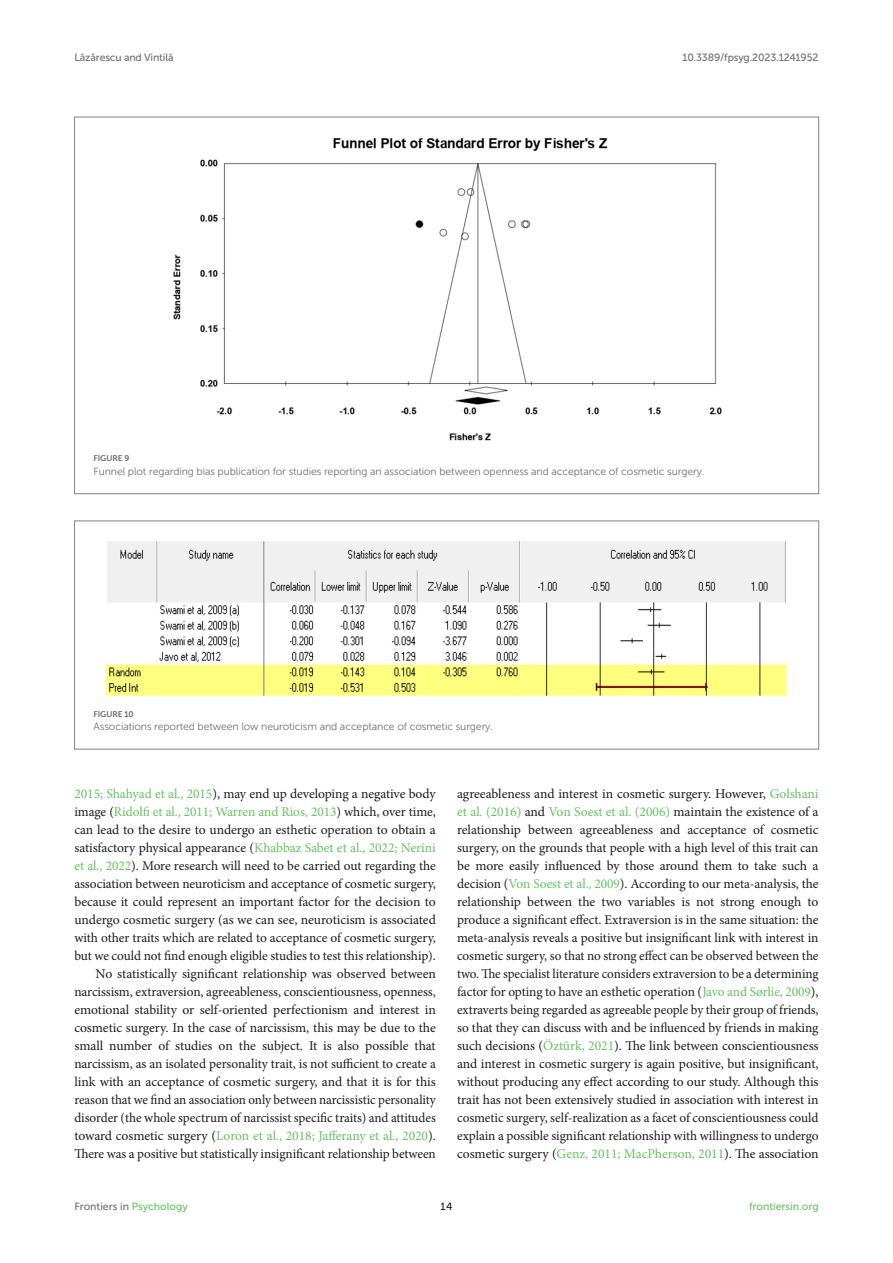
<style>
.page{position:relative;width:893px;height:1263px;background:#fff}
.page>*{position:absolute;margin:0;border:0;box-sizing:border-box;transform-origin:0 0}
.TEXT{font:13.5px/18px "Minion Pro";letter-spacing:-.005em;color:#1b1c1b;text-align:justify}
.FIG_LEG{font:10.5px "Museo Sans 300";letter-spacing:-.01em;color:#706f70}
.t1{font:10.5px "Museo Sans 500";letter-spacing:-.015em;color:#706f70}
.t2{font:10.5px "Museo Sans 500";color:#65c161}
.t3{font:10.5px "Museo Sans 500";color:#1b1c1b}
.FIG_HD{font:8.25px "Museo Sans 700";letter-spacing:-.01em;color:#706f70}
.s1{color:#65c161}
</style>
<div class="page">
<img style="left:173px;top:138px;width:549px;height:303px">
<img style="left:106px;top:541px;width:681px;height:156px">
<p class="t1" style="left:74px;top:51px;width:101px">Lăzărescu and Vintilă</p>
<p class="t1" style="left:682px;top:51px;width:138px">10.3389/fpsyg.2023.1241952</p>
<p class="FIG_HD" style="left:94px;top:454px;width:37px">FIGURE 9</p>
<p class="FIG_LEG" style="left:94px;top:465px;width:612px">Funnel plot regarding bias publication for studies reporting an association between openness and acceptance of cosmetic surgery.</p>
<p class="FIG_HD" style="left:94px;top:709px;width:42px">FIGURE 10</p>
<p class="FIG_LEG" style="left:94px;top:721px;width:401px">Associations reported between low neuroticism and acceptance of cosmetic surgery.</p>
<p class="TEXT" style="left:74px;top:785px;width:363px"><span class="s1">2015; Shahyad et al., 2015</span>), may end up developing a negative body image (<span class="s1">Ridolfi et al., 2011; Warren and Rios, 2013</span>) which, over time, can lead to the desire to undergo an esthetic operation to obtain a satisfactory physical appearance (<span class="s1">Khabbaz Sabet et al., 2022; Nerini et al., 2022</span>). More research will need to be carried out regarding the association between neuroticism and acceptance of cosmetic surgery, because it could represent an important factor for the decision to undergo cosmetic surgery (as we can see, neuroticism is associated with other traits which are related to acceptance of cosmetic surgery, but we could not find enough eligible studies to test this relationship).</p>
<p class="TEXT" style="left:74px;top:965px;width:363px;text-indent:21px">No statistically significant relationship was observed between narcissism, extraversion, agreeableness, conscientiousness, openness, emotional stability or self-oriented perfectionism and interest in cosmetic surgery. In the case of narcissism, this may be due to the small number of studies on the subject. It is also possible that narcissism, as an isolated personality trait, is not sufficient to create a link with an acceptance of cosmetic surgery, and that it is for this reason that we find an association only between narcissistic personality disorder (the whole spectrum of narcissist specific traits) and attitudes toward cosmetic surgery (<span class="s1">Loron et al., 2018; Jafferany et al., 2020</span>).<br>There was a positive but statistically insignificant relationship between</p>
<p class="TEXT" style="left:457px;top:785px;width:363px">agreeableness and interest in cosmetic surgery. However, <span class="s1">Golshani et al. (2016)</span> and <span class="s1">Von Soest et al. (2006)</span> maintain the existence of a relationship between agreeableness and acceptance of cosmetic surgery, on the grounds that people with a high level of this trait can be more easily influenced by those around them to take such a decision (<span class="s1">Von Soest et al., 2009</span>). According to our meta-analysis, the relationship between the two variables is not strong enough to produce a significant effect. Extraversion is in the same situation: the meta-analysis reveals a positive but insignificant link with interest in cosmetic surgery, so that no strong effect can be observed between the two. The specialist literature considers extraversion to be a determining factor for opting to have an esthetic operation (<span class="s1">Javo and Sørlie, 2009</span>), extraverts being regarded as agreeable people by their group of friends, so that they can discuss with and be influenced by friends in making such decisions (<span class="s1">Öztürk, 2021</span>). The link between conscientiousness and interest in cosmetic surgery is again positive, but insignificant, without producing any effect according to our study. Although this trait has not been extensively studied in association with interest in cosmetic surgery, self-realization as a facet of conscientiousness could explain a possible significant relationship with willingness to undergo cosmetic surgery (<span class="s1">Genz, 2011; MacPherson, 2011</span>). The association</p>
<p class="t1" style="left:74px;top:1200px;width:115px">Frontiers in <span class="s1">Psychology</span></p>
<p class="t3" style="left:441px;top:1200px;width:13px">14</p>
<p class="t2" style="left:749px;top:1200px;width:71px">frontiersin.org</p>
</div>
